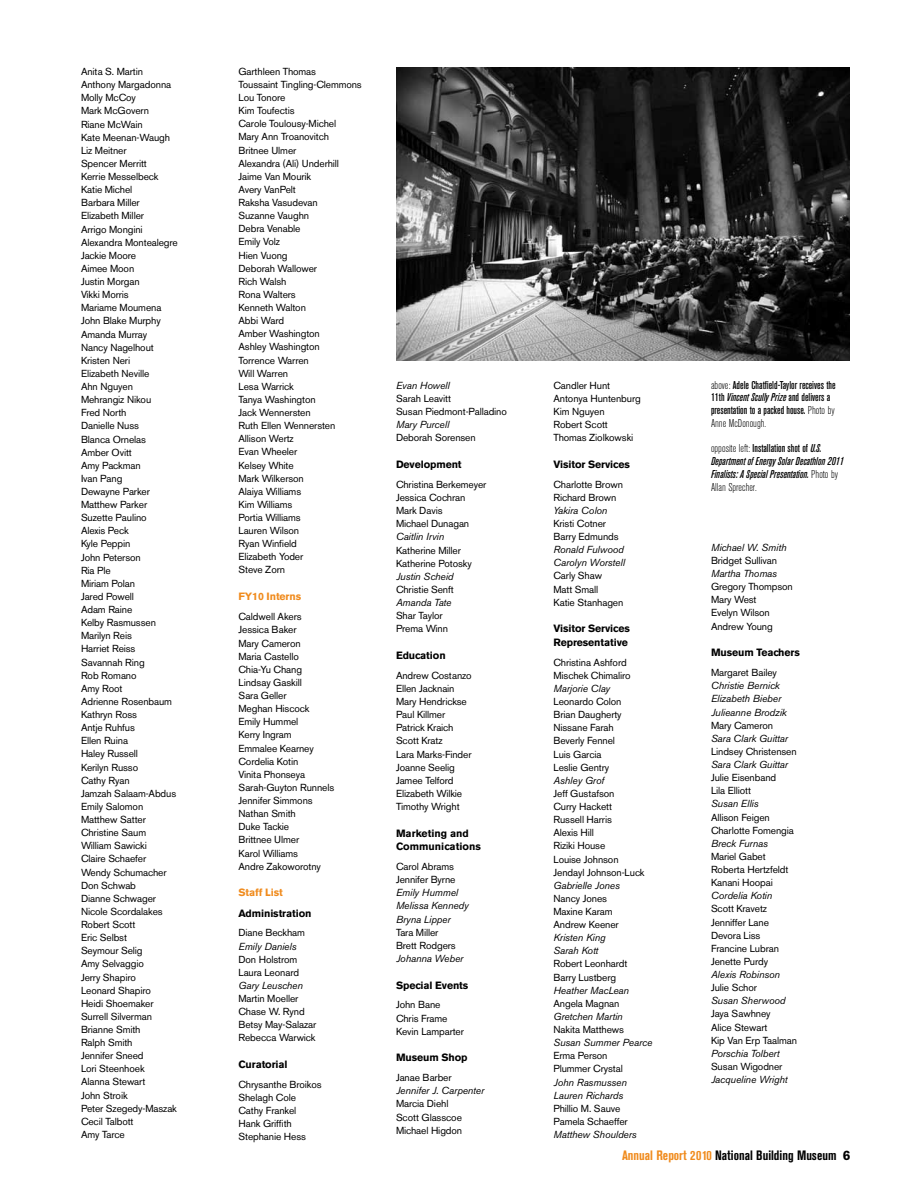
<style>
.page{position:relative;width:918px;height:1188px;background:#fff}
.page>*{position:absolute;margin:0;border:0;box-sizing:border-box;transform-origin:0 0}
.t1{font:700 condensed 13.5px "Akzidenz Grotesk BE";color:#000}
.t2{font:italic 500 condensed 11.25px/12.8px "Akzidenz Grotesk BE";color:#000}
.t3{font:500 condensed 11.25px/12.8px "Akzidenz Grotesk BE";color:#000}
.t4{font:700 10.5px/13.5px "Akzidenz Grotesk BE";letter-spacing:-.01em;color:#000}
.t5{font:700 10.5px "Akzidenz Grotesk BE";letter-spacing:-.01em;color:#f08b1d}
.t6{font:10.2px/13px "Akzidenz Grotesk BE";letter-spacing:-.01em;color:#000}
.t7{font:italic 10.2px/13px "Akzidenz Grotesk BE";letter-spacing:-.01em;color:#000}
.s1{font-weight:300}
.s2{font-style:italic}
.s3{font-weight:300;font-style:normal}
.s4{font-style:normal}
.s5{color:#f08b1d}
.s6{font-stretch:normal}
</style>
<div class="page">
<img style="left:397px;top:68px;width:453px;height:293px">
<p class="t6" style="left:81px;top:65px;width:98px">Anita S. Martin<br>Anthony Margadonna<br>Molly McCoy<br>Mark McGovern<br>Riane McWain<br>Kate Meenan-Waugh<br>Liz Meitner<br>Spencer Merritt<br>Kerrie Messelbeck<br>Katie Michel<br>Barbara Miller<br>Elizabeth Miller<br>Arrigo Mongini<br>Alexandra Montealegre<br>Jackie Moore<br>Aimee Moon<br>Justin Morgan<br>Vikki Morris<br>Mariame Moumena<br>John Blake Murphy<br>Amanda Murray<br>Nancy Nagelhout<br>Kristen Neri<br>Elizabeth Neville<br>Ahn Nguyen<br>Mehrangiz Nikou<br>Fred North<br>Danielle Nuss<br>Blanca Ornelas<br>Amber Ovitt<br>Amy Packman<br>Ivan Pang<br>Dewayne Parker<br>Matthew Parker<br>Suzette Paulino<br>Alexis Peck<br>Kyle Peppin<br>John Peterson<br>Ria Ple<br>Miriam Polan<br>Jared Powell<br>Adam Raine<br>Kelby Rasmussen<br>Marilyn Reis<br>Harriet Reiss<br>Savannah Ring<br>Rob Romano<br>Amy Root<br>Adrienne Rosenbaum<br>Kathryn Ross<br>Antje Ruhfus<br>Ellen Ruina<br>Haley Russell<br>Kerilyn Russo<br>Cathy Ryan<br>Jamzah Salaam-Abdus<br>Emily Salomon<br>Matthew Satter<br>Christine Saum<br>William Sawicki<br>Claire Schaefer<br>Wendy Schumacher<br>Don Schwab<br>Dianne Schwager<br>Nicole Scordalakes<br>Robert Scott<br>Eric Selbst<br>Seymour Selig<br>Amy Selvaggio<br>Jerry Shapiro<br>Leonard Shapiro<br>Heidi Shoemaker<br>Surrell Silverman<br>Brianne Smith<br>Ralph Smith<br>Jennifer Sneed<br>Lori Steenhoek<br>Alanna Stewart<br>John Stroik<br>Peter Szegedy-Maszak<br>Cecil Talbott<br>Amy Tarce</p>
<p class="t6" style="left:239px;top:65px;width:125px">Garthleen Thomas<br>Toussaint Tingling-Clemmons<br>Lou Tonore<br>Kim Toufectis<br>Carole Toulousy-Michel<br>Mary Ann Troanovitch<br>Britnee Ulmer<br>Alexandra (Ali) Underhill<br>Jaime Van Mourik<br>Avery VanPelt<br>Raksha Vasudevan<br>Suzanne Vaughn<br>Debra Venable<br>Emily Volz<br>Hien Vuong<br>Deborah Wallower<br>Rich Walsh<br>Rona Walters<br>Kenneth Walton<br>Abbi Ward<br>Amber Washington<br>Ashley Washington<br>Torrence Warren<br>Will Warren<br>Lesa Warrick<br>Tanya Washington<br>Jack Wennersten<br>Ruth Ellen Wennersten<br>Allison Wertz<br>Evan Wheeler<br>Kelsey White<br>Mark Wilkerson<br>Alaiya Williams<br>Kim Williams<br>Portia Williams<br>Lauren Wilson<br>Ryan Winfield<br>Elizabeth Yoder<br>Steve Zorn</p>
<p class="t5" style="left:238px;top:591px;width:64px">FY10 Interns</p>
<p class="t6" style="left:238px;top:610px;width:97px">Caldwell Akers<br>Jessica Baker<br>Mary Cameron<br>Maria Castello<br>Chia-Yu Chang<br>Lindsay Gaskill<br>Sara Geller<br>Meghan Hiscock<br>Emily Hummel<br>Kerry Ingram<br>Emmalee Kearney<br>Cordelia Kotin<br>Vinita Phonseya<br>Sarah-Guyton Runnels<br>Jennifer Simmons<br>Nathan Smith<br>Duke Tackie<br>Brittnee Ulmer<br>Karol Williams<br>Andre Zakoworotny</p>
<p class="t5" style="left:238px;top:887px;width:46px">Staff List</p>
<p class="t4" style="left:238px;top:906px;width:75px">Administration</p>
<p class="t6" style="left:238px;top:926px;width:68px">Diane Beckham</p>
<p class="t7" style="left:238px;top:939px;width:60px">Emily Daniels</p>
<p class="t6" style="left:238px;top:953px;width:62px">Don Holstrom<br>Laura Leonard</p>
<p class="t7" style="left:238px;top:979px;width:66px">Gary Leuschen</p>
<p class="t6" style="left:238px;top:992px;width:79px">Martin Moeller<br>Chase W. Rynd<br>Betsy May-Salazar<br>Rebecca Warwick</p>
<p class="t4" style="left:238px;top:1058px;width:51px">Curatorial</p>
<p class="t6" style="left:238px;top:1078px;width:85px">Chrysanthe Broikos<br>Shelagh Cole<br>Cathy Frankel<br>Hank Griffith<br>Stephanie Hess</p>
<p class="t7" style="left:396px;top:379px;width:55px">Evan Howell</p>
<p class="t6" style="left:396px;top:392px;width:112px">Sarah Leavitt<br>Susan Piedmont-Palladino</p>
<p class="t7" style="left:396px;top:418px;width:55px">Mary Purcell</p>
<p class="t6" style="left:396px;top:431px;width:81px">Deborah Sorensen</p>
<p class="t4" style="left:396px;top:458px;width:67px">Development</p>
<p class="t6" style="left:396px;top:478px;width:92px">Christina Berkemeyer<br>Jessica Cochran<br>Mark Davis<br>Michael Dunagan</p>
<p class="t7" style="left:396px;top:530px;width:50px">Caitlin Irvin</p>
<p class="t6" style="left:396px;top:544px;width:77px">Katherine Miller<br>Katherine Potosky</p>
<p class="t7" style="left:396px;top:570px;width:59px">Justin Scheid</p>
<p class="t6" style="left:396px;top:583px;width:59px">Christie Senft</p>
<p class="t7" style="left:396px;top:596px;width:57px">Amanda Tate</p>
<p class="t6" style="left:396px;top:609px;width:54px">Shar Taylor<br>Prema Winn</p>
<p class="t4" style="left:396px;top:649px;width:51px">Education</p>
<p class="t6" style="left:396px;top:669px;width:77px">Andrew Costanzo<br>Ellen Jacknain<br>Mary Hendrickse<br>Paul Killmer<br>Patrick Kraich<br>Scott Kratz<br>Lara Marks-Finder<br>Joanne Seelig<br>Jamee Telford<br>Elizabeth Wilkie<br>Timothy Wright</p>
<p class="t4" style="left:396px;top:826px;width:86px">Marketing and<br>Communications</p>
<p class="t6" style="left:396px;top:860px;width:61px">Carol Abrams<br>Jennifer Byrne</p>
<p class="t7" style="left:396px;top:886px;width:74px">Emily Hummel<br>Melissa Kennedy<br>Bryna Lipper</p>
<p class="t6" style="left:396px;top:926px;width:61px">Tara Miller<br>Brett Rodgers</p>
<p class="t7" style="left:396px;top:952px;width:69px">Johanna Weber</p>
<p class="t4" style="left:396px;top:978px;width:74px">Special Events</p>
<p class="t6" style="left:396px;top:998px;width:69px">John Bane<br>Chris Frame<br>Kevin Lamparter</p>
<p class="t4" style="left:396px;top:1051px;width:73px">Museum Shop</p>
<p class="t6" style="left:396px;top:1071px;width:57px">Janae Barber</p>
<p class="t7" style="left:396px;top:1084px;width:90px">Jennifer J. Carpenter</p>
<p class="t6" style="left:396px;top:1097px;width:68px">Marcia Diehl<br>Scott Glasscoe<br>Michael Higdon</p>
<p class="t6" style="left:554px;top:378px;width:89px">Candler Hunt<br>Antonya Huntenburg<br>Kim Nguyen<br>Robert Scott<br>Thomas Ziolkowski</p>
<p class="t4" style="left:554px;top:457px;width:78px">Visitor Services</p>
<p class="t6" style="left:554px;top:477px;width:71px">Charlotte Brown<br>Richard Brown</p>
<p class="t7" style="left:554px;top:504px;width:55px">Yakira Colon</p>
<p class="t6" style="left:554px;top:517px;width:67px">Kristi Cotner<br>Barry Edmunds</p>
<p class="t7" style="left:554px;top:543px;width:73px">Ronald Fulwood<br>Carolyn Worstell</p>
<p class="t6" style="left:554px;top:569px;width:71px">Carly Shaw<br>Matt Small<br>Katie Stanhagen</p>
<p class="t4" style="left:554px;top:622px;width:78px">Visitor Services<br>Representative</p>
<p class="t6" style="left:554px;top:656px;width:79px">Christina Ashford<br>Mischek Chimaliro</p>
<p class="t7" style="left:554px;top:682px;width:58px">Marjorie Clay</p>
<p class="t6" style="left:554px;top:695px;width:70px">Leonardo Colon<br>Brian Daugherty<br>Nissane Farah<br>Beverly Fennel<br>Luis Garcia<br>Leslie Gentry</p>
<p class="t7" style="left:554px;top:774px;width:52px">Ashley Grof</p>
<p class="t6" style="left:554px;top:787px;width:93px">Jeff Gustafson<br>Curry Hackett<br>Russell Harris<br>Alexis Hill<br>Riziki House<br>Louise Johnson<br>Jendayl Johnson-Luck</p>
<p class="t7" style="left:554px;top:879px;width:68px">Gabrielle Jones</p>
<p class="t6" style="left:554px;top:892px;width:67px">Nancy Jones<br>Maxine Karam<br>Andrew Keener</p>
<p class="t7" style="left:554px;top:931px;width:54px">Kristen King<br>Sarah Kott</p>
<p class="t6" style="left:554px;top:957px;width:76px">Robert Leonhardt<br>Barry Lustberg</p>
<p class="t7" style="left:554px;top:984px;width:77px">Heather MacLean</p>
<p class="t6" style="left:554px;top:997px;width:68px">Angela Magnan</p>
<p class="t7" style="left:554px;top:1010px;width:71px">Gretchen Martin</p>
<p class="t6" style="left:554px;top:1023px;width:72px">Nakita Matthews</p>
<p class="t7" style="left:554px;top:1036px;width:100px">Susan Summer Pearce</p>
<p class="t6" style="left:554px;top:1049px;width:71px">Erma Person<br>Plummer Crystal</p>
<p class="t7" style="left:554px;top:1075px;width:75px">John Rasmussen<br>Lauren Richards</p>
<p class="t6" style="left:554px;top:1102px;width:76px">Phillio M. Sauve<br>Pamela Schaeffer</p>
<p class="t7" style="left:554px;top:1128px;width:85px">Matthew Shoulders</p>
<p class="t3" style="left:711px;top:379px;width:126px"><span class="s1">above:</span> Adele Chatfield-Taylor receives the 11th <span class="s2">Vincent Scully Prize</span> and delivers a presentation to a packed house. <span class="s1">Photo by Anne McDonough.</span></p>
<p class="t2" style="left:711px;top:442px;width:134px"><span class="s3">opposite left:</span> <span class="s4">Installation shot of</span> U.S.<br>Department of Energy Solar Decathlon 2011<br>Finalists: A Special Presentation. <span class="s3">Photo by Allan Sprecher.</span></p>
<p class="t7" style="left:711px;top:541px;width:77px">Michael W. Smith</p>
<p class="t6" style="left:711px;top:554px;width:68px">Bridget Sullivan</p>
<p class="t7" style="left:711px;top:567px;width:68px">Martha Thomas</p>
<p class="t6" style="left:711px;top:580px;width:83px">Gregory Thompson<br>Mary West<br>Evelyn Wilson<br>Andrew Young</p>
<p class="t4" style="left:711px;top:646px;width:90px">Museum Teachers</p>
<p class="t6" style="left:711px;top:666px;width:68px">Margaret Bailey</p>
<p class="t7" style="left:711px;top:679px;width:77px">Christie Bernick<br>Elizabeth Bieber<br>Julieanne Brodzik</p>
<p class="t6" style="left:711px;top:719px;width:64px">Mary Cameron</p>
<p class="t7" style="left:711px;top:732px;width:78px">Sara Clark Guittar</p>
<p class="t6" style="left:711px;top:745px;width:87px">Lindsey Christensen</p>
<p class="t7" style="left:711px;top:758px;width:78px">Sara Clark Guittar</p>
<p class="t6" style="left:711px;top:771px;width:67px">Julie Eisenband<br>Lila Elliott</p>
<p class="t7" style="left:711px;top:797px;width:49px">Susan Ellis</p>
<p class="t6" style="left:711px;top:811px;width:84px">Allison Feigen<br>Charlotte Fomengia</p>
<p class="t7" style="left:711px;top:837px;width:58px">Breck Furnas</p>
<p class="t6" style="left:711px;top:850px;width:79px">Mariel Gabet<br>Roberta Hertzfeldt<br>Kanani Hoopai</p>
<p class="t7" style="left:711px;top:889px;width:63px">Cordelia Kotin</p>
<p class="t6" style="left:711px;top:902px;width:69px">Scott Kravetz<br>Jenniffer Lane<br>Devora Liss<br>Francine Lubran<br>Jenette Purdy</p>
<p class="t7" style="left:711px;top:968px;width:71px">Alexis Robinson</p>
<p class="t6" style="left:711px;top:981px;width:48px">Julie Schor</p>
<p class="t7" style="left:711px;top:994px;width:76px">Susan Sherwood</p>
<p class="t6" style="left:711px;top:1007px;width:88px">Jaya Sawhney<br>Alice Stewart<br>Kip Van Erp Taalman</p>
<p class="t7" style="left:711px;top:1047px;width:70px">Porschia Tolbert</p>
<p class="t6" style="left:711px;top:1060px;width:73px">Susan Wigodner</p>
<p class="t7" style="left:711px;top:1073px;width:78px">Jacqueline Wright</p>
<h1 class="t1" style="left:622px;top:1148px;width:230px"><span class="s5">Annual Report 2010</span> National Building Museum <span class="s6">6</span></h1>
</div>
